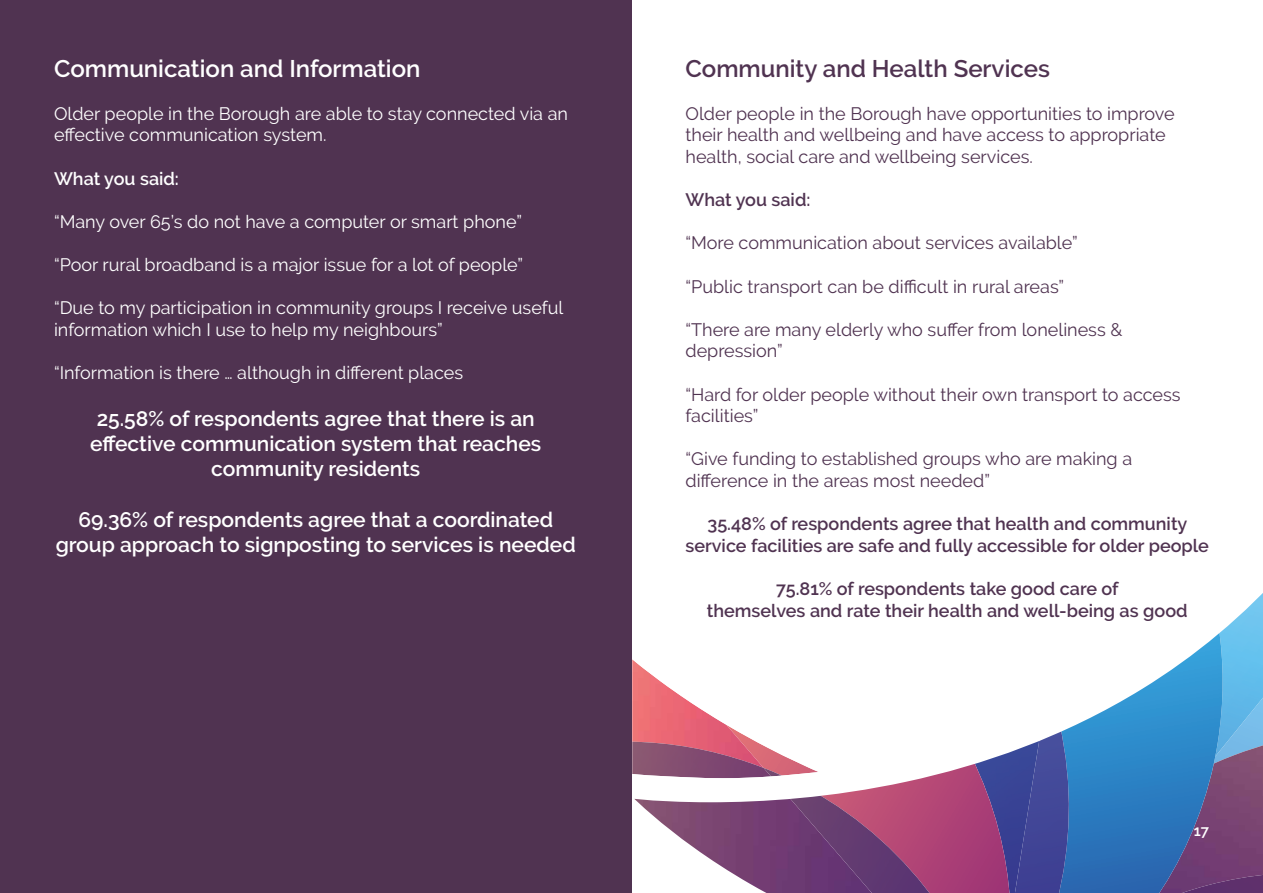
<style>
.page{position:relative;width:1263px;height:893px;background:#fff}
.page>*{position:absolute;margin:0;border:0;box-sizing:border-box;transform-origin:0 0}
.t1{font:600 24px "Raleway";color:#fff}
.t2{font:600 24px "Raleway";color:#503351}
.t3{font:600 21px/25.2px "Raleway";color:#fff;text-align:center}
.t4{font:18px/21.6px "Raleway";color:#503351}
.t5{font:18px/21.6px "Raleway";color:#fff}
.t6{font:600 18px/21.6px "Raleway";color:#503351;text-align:center}
.t7{font:600 18px "Raleway";color:#fff}
.t8{font:600 15px "Raleway";color:#fff}
</style>
<div class="page">
<svg style="left:632px;top:593px;width:631px;height:300px"></svg>
<div style="left:0;top:0;width:631px;height:893px;background:#503351"></div>
<h1 class="t1" style="left:54px;top:54px;width:368px">Communication and Information</h1>
<p class="t5" style="left:54px;top:103px;width:515px">Older people in the Borough are able to stay connected via an effective communication system.</p>
<p class="t7" style="left:54px;top:168px;width:126px">What you said:</p>
<p class="t5" style="left:54px;top:211px;width:469px">“Many over 65’s do not have a computer or smart phone”</p>
<p class="t5" style="left:54px;top:254px;width:471px">“Poor rural broadband is a major issue for a lot of people”</p>
<p class="t5" style="left:54px;top:297px;width:511px">“Due to my participation in community groups I receive useful information which I use to help my neighbours”</p>
<p class="t5" style="left:54px;top:362px;width:411px">“Information is there … although in different places</p>
<p class="t3" style="left:90px;top:406px;width:453px">25.58% of respondents agree that there is an effective communication system that reaches community residents</p>
<p class="t3" style="left:56px;top:507px;width:521px">69.36% of respondents agree that a coordinated group approach to signposting to services is needed</p>
<h1 class="t2" style="left:685px;top:54px;width:366px">Community and Health Services</h1>
<p class="t4" style="left:685px;top:103px;width:491px">Older people in the Borough have opportunities to improve their health and wellbeing and have access to appropriate health, social care and wellbeing services.</p>
<p class="t6" style="left:685px;top:189px;width:126px">What you said:</p>
<p class="t4" style="left:685px;top:232px;width:394px">“More communication about services available”</p>
<p class="t4" style="left:685px;top:275px;width:380px">“Public transport can be difficult in rural areas”</p>
<p class="t4" style="left:685px;top:319px;width:438px">“There are many elderly who suffer from loneliness &amp; depression”</p>
<p class="t4" style="left:685px;top:383px;width:497px">“Hard for older people without their own transport to access facilities”</p>
<p class="t4" style="left:685px;top:448px;width:448px">“Give funding to established groups who are making a difference in the areas most needed”</p>
<p class="t6" style="left:685px;top:513px;width:525px">35.48% of respondents agree that health and community service facilities are safe and fully accessible for older people</p>
<p class="t6" style="left:707px;top:578px;width:482px">75.81% of respondents take good care of<br>themselves and rate their health and well-being as good</p>
<p class="t8" style="left:1194px;top:822px;width:17px">17</p>
</div>
